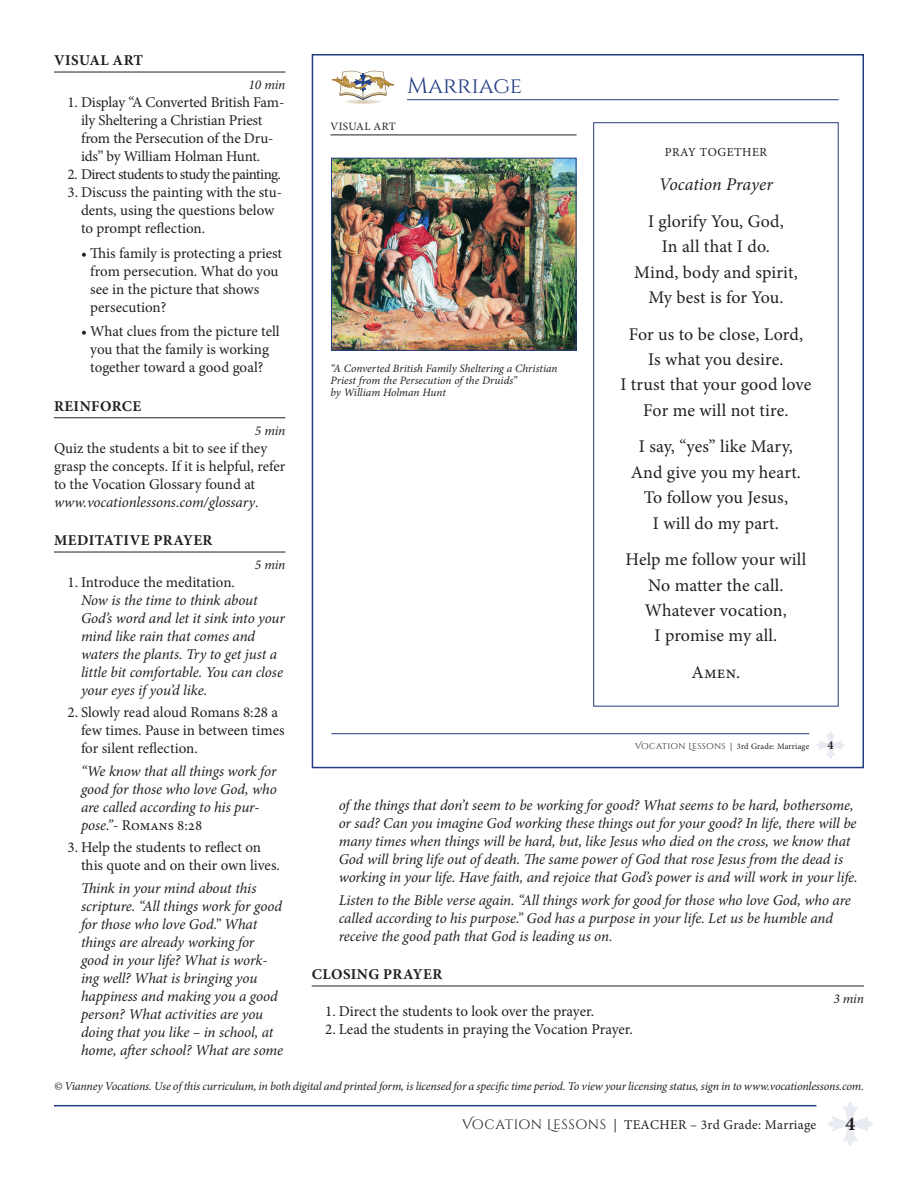
<style>
.page{position:relative;width:918px;height:1188px;background:#fff}
.page>*{position:absolute;margin:0;border:0;box-sizing:border-box;transform-origin:0 0}
.t1{font:22.5px "Cinzel";color:#243c82}
.t2{font:700 19.5px "Minion Pro";color:#231f20}
.t3{font:17.85px/25.3px "Minion Pro";letter-spacing:.005em;color:#231f20;text-align:center}
.BODY_-_numbers_copy{font:italic 15px/18px "Minion Pro";letter-spacing:-.01em;color:#231f20}
.BODY_-_numbers_copy-2{font:15px/18px "Minion Pro";letter-spacing:-.005em;color:#231f20}
.BODY_-_teacher{font:15px/18px "Minion Pro";letter-spacing:-.005em;color:#231f20}
.BODY_-_first_line{font:15px/18px "Minion Pro";color:#231f20}
.SUBHEADS_with_rule{font:700 15px "Minion Pro";letter-spacing:.03em;color:#231f20}
.BODY_-_numbers_copy-3{font:15px "Minion Pro";letter-spacing:-.04em;color:#231f20}
.t4{font:13.5px "Minion Pro";letter-spacing:.02em;color:#231f20}
.TIMES{font:italic 13.5px "Minion Pro";letter-spacing:-.015em;color:#231f20}
.t5{font:12.15px "Minion Pro";letter-spacing:.04em;color:#231f20}
.t6{font:700 12.15px "Minion Pro";color:#231f20}
.t7{font:italic 12px "Minion Pro";letter-spacing:-.02em;color:#231f20}
.t8{font:italic 11.25px/12.1px "Minion Pro";color:#231f20}
.t9{font:11.25px "Minion Pro";letter-spacing:.03em;color:#231f20}
.t10{font:8.4px "Minion Pro";letter-spacing:.02em;color:#231f20}
.s1{font-style:italic}
.s2{font-style:normal}
.s3{font-family:"Cinzel Decorative"}
</style>
<div class="page">
<svg style="left:828px;top:1102px;width:45px;height:44px"></svg>
<hr style="left:54px;top:1105px;width:762px;height:1px;background:#243c82">
<hr style="left:54px;top:72px;width:231px;height:1px;background:#231f20">
<hr style="left:54px;top:417px;width:231px;height:1px;background:#231f20">
<hr style="left:54px;top:552px;width:231px;height:1px;background:#231f20">
<hr style="left:312px;top:986px;width:552px;height:1px;background:#231f20">
<hr style="left:407px;top:99px;width:432px;height:1px;background:#243c82">
<img style="left:345px;top:100px;width:36px;height:4px">
<svg style="left:331px;top:71px;width:64px;height:29px"></svg>
<hr style="left:331px;top:733px;width:478px;height:1px;background:#243c82">
<svg style="left:817px;top:731px;width:28px;height:28px"></svg>
<hr style="left:330px;top:135px;width:247px;height:1px;background:#231f20">
<div style="left:593px;top:122px;width:246px;height:585px;border:1px solid #243c82"></div>
<img style="left:333px;top:160px;width:242px;height:189px">
<div style="left:331px;top:158px;width:246px;height:193px;border:1px solid #243c82"></div>
<p class="SUBHEADS_with_rule" style="left:54px;top:50px;width:91px">VISUAL ART</p>
<p class="TIMES" style="left:248px;top:75px;width:39px">10 min</p>
<p class="BODY_-_numbers_copy-2" style="left:81px;top:93px;width:205px;text-indent:-14px">1. Display “A Converted British Fam&shy;ily Sheltering a Christian Priest from the Persecution of the Dru&shy;ids” by William Holman Hunt.</p>
<p class="BODY_-_numbers_copy-3" style="left:68px;top:164px;width:215px">2. Direct students to study the painting.</p>
<p class="BODY_-_numbers_copy-2" style="left:81px;top:183px;width:203px;text-indent:-14px">3. Discuss the painting with the stu&shy;dents, using the questions below to prompt reflection.</p>
<p class="BODY_-_teacher" style="left:90px;top:244px;width:193px;text-indent:-9px">• This family is protecting a priest from persecution. What do you see in the picture that shows persecution?</p>
<p class="BODY_-_teacher" style="left:81px;top:323px;width:200px;text-align:center">• What clues from the picture tell you that the family is working together toward a good goal?</p>
<p class="SUBHEADS_with_rule" style="left:54px;top:395px;width:89px">REINFORCE</p>
<p class="TIMES" style="left:255px;top:421px;width:32px">5 min</p>
<p class="BODY_-_first_line" style="left:54px;top:439px;width:233px">Quiz the students a bit to see if they grasp the concepts. If it is helpful, refer to the Vocation Glossary found at <span class="s1">www.vocationlessons.com/glossary</span>.</p>
<p class="SUBHEADS_with_rule" style="left:54px;top:530px;width:160px">MEDITATIVE PRAYER</p>
<p class="TIMES" style="left:255px;top:555px;width:32px">5 min</p>
<p class="BODY_-_numbers_copy" style="left:81px;top:573px;width:205px;text-indent:-14px"><span class="s2">1. Introduce the meditation.<br></span>Now is the time to think about<br>God’s word and let it sink into your mind like rain that comes and waters the plants. Try to get just a little bit comfortable. You can close your eyes if you’d like.</p>
<p class="BODY_-_numbers_copy-2" style="left:81px;top:704px;width:205px;text-indent:-14px">2. Slowly read aloud Romans 8:28 a few times. Pause in between times for silent reflection.</p>
<p class="BODY_-_numbers_copy" style="left:81px;top:762px;width:197px">“We know that all things work for good for those who love God, who are called according to his pur&shy;pose.”<span class="s2">- Romans 8:28</span></p>
<p class="BODY_-_numbers_copy-2" style="left:81px;top:839px;width:200px;text-indent:-14px">3. Help the students to reflect on this quote and on their own lives.</p>
<p class="BODY_-_numbers_copy" style="left:81px;top:879px;width:204px">Think in your mind about this scripture. “All things work for good for those who love God.” What things are already working for good in your life? What is work&shy;ing well? What is bringing you happiness and making you a good person? What activities are you doing that you like – in school, at home, after school? What are some</p>
<p class="t9" style="left:331px;top:119px;width:67px">VISUAL ART</p>
<p class="t1" style="left:407px;top:72px;width:117px">Marriage</p>
<p class="t8" style="left:330px;top:362px;width:229px">“A Converted British Family Sheltering a Christian<br>Priest from the Persecution of the Druids”<br>by William Holman Hunt</p>
<p class="t5" style="left:665px;top:144px;width:104px">PRAY TOGETHER</p>
<p class="t3" style="left:648px;top:166px;width:137px;line-height:36.8px"><span class="s1">Vocation Prayer<br></span>I glorify You, God,</p>
<p class="t3" style="left:634px;top:234px;width:165px">In all that I do.<br>Mind, body and spirit,<br>My best is for You.</p>
<p class="t3" style="left:620px;top:321px;width:193px">For us to be close, Lord,<br>Is what you desire.<br>I trust that your good love<br>For me will not tire.</p>
<p class="t3" style="left:631px;top:434px;width:172px">I say, “yes” like Mary,<br>And give you my heart.<br>To follow you Jesus,<br>I will do my part.</p>
<p class="t3" style="left:626px;top:547px;width:182px">Help me follow your will<br>No matter the call.<br>Whatever vocation,<br>I promise my all.</p>
<p class="t3" style="left:691px;top:660px;width:50px">Amen.</p>
<p class="t10" style="left:635px;top:740px;width:176px"><span class="s3">Vocation Lessons</span> | 3rd Grade: Marriage</p>
<p class="t6" style="left:828px;top:736px;width:8px">4</p>
<p class="BODY_-_numbers_copy" style="left:339px;top:796px;width:521px">of the things that don’t seem to be working for good? What seems to be hard, bothersome, or sad? Can you imagine God working these things out for your good? In life, there will be many times when things will be hard, but, like Jesus who died on the cross, we know that God will bring life out of death. The same power of God that rose Jesus from the dead is working in your life. Have faith, and rejoice that God’s power is and will work in your life.</p>
<p class="BODY_-_numbers_copy" style="left:339px;top:891px;width:514px">Listen to the Bible verse again. “All things work for good for those who love God, who are called according to his purpose.” God has a purpose in your life. Let us be humble and receive the good path that God is leading us on.</p>
<p class="SUBHEADS_with_rule" style="left:312px;top:963px;width:132px">CLOSING PRAYER</p>
<p class="TIMES" style="left:833px;top:989px;width:32px">3 min</p>
<p class="BODY_-_numbers_copy-2" style="left:325px;top:1003px;width:270px">1. Direct the students to look over the prayer.</p>
<p class="BODY_-_numbers_copy-2" style="left:325px;top:1021px;width:309px">2. Lead the students in praying the Vocation Prayer.</p>
<p class="t7" style="left:54px;top:1078px;width:811px">© Vianney Vocations. Use of this curriculum, in both digital and printed form, is licensed for a specific time period. To view your licensing status, sign in to www.vocationlessons.com.</p>
<p class="t4" style="left:462px;top:1116px;width:356px"><span class="s3">Vocation Lessons</span> | TEACHER – 3rd Grade: Marriage</p>
<h2 class="t2" style="left:845px;top:1110px;width:11px">4</h2>
</div>
